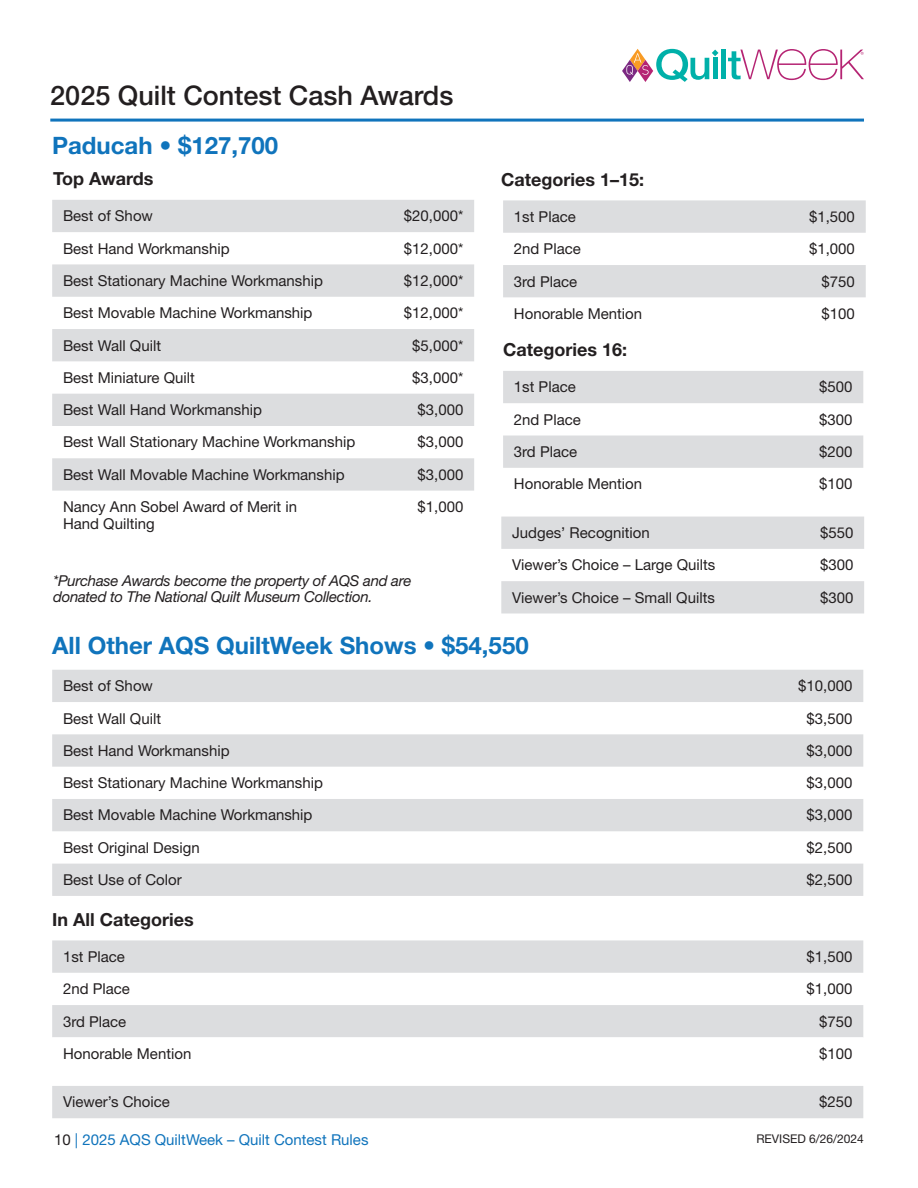
<style>
.page{position:relative;width:918px;height:1188px;background:#fff}
.page>*{position:absolute;margin:0;border:0;box-sizing:border-box;transform-origin:0 0}
.t1{font:500 27px "Helvetica Neue LT Std";color:#231f20}
.t2{font:700 24px "Helvetica Neue LT Std";color:#1074bc}
.t3{font:700 18px "Helvetica Neue LT Std";color:#231f20}
.t4{font:15px/16.5px "Helvetica Neue LT Std";color:#231f20}
.t5{font:italic 15px/16.5px "Helvetica Neue LT Std";letter-spacing:-.02em;color:#231f20}
.t6{font:15px "Helvetica Neue LT Std";color:#1074bc}
.t7{font:12px "Helvetica Neue LT Std";color:#231f20}
.s1{color:#231f20}
</style>
<div class="page">
<hr style="left:50px;top:119px;width:814px;height:3px;background:#1074bc">
<svg style="left:52px;top:670px;width:811px;height:226px;fill:#dcdddf"></svg>
<svg style="left:52px;top:940px;width:811px;height:97px;fill:#dcdddf"></svg>
<div style="left:52px;top:1086px;width:811px;height:32px;background:#dcdddf"></div>
<div style="left:52px;top:200px;width:422px;height:32px;background:#dcdddf"></div>
<svg style="left:52px;top:264px;width:422px;height:227px;fill:#dcdddf"></svg>
<div style="left:503px;top:200px;width:363px;height:33px;background:#dcdddf"></div>
<div style="left:503px;top:265px;width:363px;height:32px;background:#dcdddf"></div>
<div style="left:503px;top:371px;width:360px;height:32px;background:#dcdddf"></div>
<div style="left:503px;top:436px;width:360px;height:32px;background:#dcdddf"></div>
<div style="left:501px;top:517px;width:363px;height:32px;background:#dcdddf"></div>
<div style="left:501px;top:581px;width:363px;height:32px;background:#dcdddf"></div>
<div style="left:721px;top:50px;width:5px;height:29px;background:#00b0a9"></div>
<svg style="left:622px;top:49px;width:96px;height:33px"></svg>
<svg style="left:728px;top:49px;width:136px;height:31px"></svg>
<p class="t1" style="left:50px;top:79px;width:405px">2025 Quilt Contest Cash Awards</p>
<p class="t2" style="left:52px;top:131px;width:227px">Paducah • $127,700</p>
<p class="t3" style="left:53px;top:167px;width:102px">Top Awards</p>
<p class="t3" style="left:501px;top:168px;width:145px">Categories 1–15:</p>
<p class="t4" style="left:63px;top:208px;width:91px">Best of Show</p>
<p class="t4" style="left:404px;top:208px;width:61px">$20,000*</p>
<p class="t4" style="left:63px;top:240px;width:168px">Best Hand Workmanship</p>
<p class="t4" style="left:404px;top:240px;width:61px">$12,000*</p>
<p class="t4" style="left:63px;top:272px;width:262px">Best Stationary Machine Workmanship</p>
<p class="t4" style="left:404px;top:272px;width:61px">$12,000*</p>
<p class="t4" style="left:63px;top:304px;width:251px">Best Movable Machine Workmanship</p>
<p class="t4" style="left:404px;top:304px;width:61px">$12,000*</p>
<p class="t4" style="left:63px;top:337px;width:100px">Best Wall Quilt</p>
<p class="t4" style="left:412px;top:337px;width:53px">$5,000*</p>
<p class="t4" style="left:63px;top:369px;width:133px">Best Miniature Quilt</p>
<p class="t4" style="left:412px;top:369px;width:53px">$3,000*</p>
<p class="t4" style="left:63px;top:401px;width:200px">Best Wall Hand Workmanship</p>
<p class="t4" style="left:418px;top:401px;width:47px">$3,000</p>
<p class="t4" style="left:63px;top:434px;width:294px">Best Wall Stationary Machine Workmanship</p>
<p class="t4" style="left:418px;top:434px;width:47px">$3,000</p>
<p class="t4" style="left:63px;top:466px;width:283px">Best Wall Movable Machine Workmanship</p>
<p class="t4" style="left:418px;top:466px;width:47px">$3,000</p>
<p class="t4" style="left:63px;top:498px;width:236px">Nancy Ann Sobel Award of Merit in<br>Hand Quilting</p>
<p class="t4" style="left:418px;top:498px;width:47px">$1,000</p>
<p class="t4" style="left:514px;top:208px;width:63px">1st Place</p>
<p class="t4" style="left:809px;top:208px;width:47px">$1,500</p>
<p class="t4" style="left:514px;top:240px;width:68px">2nd Place</p>
<p class="t4" style="left:809px;top:240px;width:47px">$1,000</p>
<p class="t4" style="left:514px;top:273px;width:65px">3rd Place</p>
<p class="t4" style="left:822px;top:273px;width:35px">$750</p>
<p class="t4" style="left:514px;top:305px;width:130px">Honorable Mention</p>
<p class="t4" style="left:822px;top:305px;width:35px">$100</p>
<p class="t3" style="left:503px;top:338px;width:126px">Categories 16:</p>
<p class="t4" style="left:514px;top:379px;width:63px">1st Place</p>
<p class="t4" style="left:819px;top:379px;width:35px">$500</p>
<p class="t4" style="left:514px;top:411px;width:68px">2nd Place</p>
<p class="t4" style="left:819px;top:411px;width:35px">$300</p>
<p class="t4" style="left:514px;top:443px;width:65px">3rd Place</p>
<p class="t4" style="left:819px;top:443px;width:35px">$200</p>
<p class="t4" style="left:514px;top:476px;width:130px">Honorable Mention</p>
<p class="t4" style="left:819px;top:476px;width:35px">$100</p>
<p class="t4" style="left:512px;top:524px;width:139px">Judges’ Recognition</p>
<p class="t4" style="left:820px;top:524px;width:35px">$550</p>
<p class="t4" style="left:512px;top:557px;width:205px">Viewer’s Choice – Large Quilts</p>
<p class="t4" style="left:820px;top:557px;width:35px">$300</p>
<p class="t4" style="left:512px;top:589px;width:204px">Viewer’s Choice – Small Quilts</p>
<p class="t4" style="left:820px;top:589px;width:35px">$300</p>
<p class="t5" style="left:53px;top:572px;width:360px">*Purchase Awards become the property of AQS and are donated to The National Quilt Museum Collection.</p>
<p class="t2" style="left:52px;top:631px;width:478px">All Other AQS QuiltWeek Shows • $54,550</p>
<p class="t4" style="left:63px;top:677px;width:91px">Best of Show</p>
<p class="t4" style="left:798px;top:677px;width:56px">$10,000</p>
<p class="t4" style="left:63px;top:710px;width:100px">Best Wall Quilt</p>
<p class="t4" style="left:807px;top:710px;width:47px">$3,500</p>
<p class="t4" style="left:63px;top:742px;width:168px">Best Hand Workmanship</p>
<p class="t4" style="left:807px;top:742px;width:47px">$3,000</p>
<p class="t4" style="left:63px;top:774px;width:262px">Best Stationary Machine Workmanship</p>
<p class="t4" style="left:807px;top:774px;width:47px">$3,000</p>
<p class="t4" style="left:63px;top:807px;width:251px">Best Movable Machine Workmanship</p>
<p class="t4" style="left:807px;top:807px;width:47px">$3,000</p>
<p class="t4" style="left:63px;top:839px;width:138px">Best Original Design</p>
<p class="t4" style="left:807px;top:839px;width:47px">$2,500</p>
<p class="t4" style="left:63px;top:871px;width:120px">Best Use of Color</p>
<p class="t4" style="left:807px;top:871px;width:47px">$2,500</p>
<p class="t3" style="left:52px;top:908px;width:143px">In All Categories</p>
<p class="t4" style="left:63px;top:948px;width:63px">1st Place</p>
<p class="t4" style="left:807px;top:948px;width:47px">$1,500</p>
<p class="t4" style="left:63px;top:980px;width:68px">2nd Place</p>
<p class="t4" style="left:807px;top:980px;width:47px">$1,000</p>
<p class="t4" style="left:63px;top:1013px;width:65px">3rd Place</p>
<p class="t4" style="left:819px;top:1013px;width:35px">$750</p>
<p class="t4" style="left:63px;top:1045px;width:130px">Honorable Mention</p>
<p class="t4" style="left:819px;top:1045px;width:35px">$100</p>
<p class="t4" style="left:63px;top:1094px;width:108px">Viewer’s Choice</p>
<p class="t4" style="left:819px;top:1094px;width:35px">$250</p>
<p class="t6" style="left:54px;top:1130px;width:316px"><span class="s1">10</span> | 2025 AQS QuiltWeek – Quilt Contest Rules</p>
<p class="t7" style="left:756px;top:1131px;width:109px">REVISED 6/26/2024</p>
</div>
